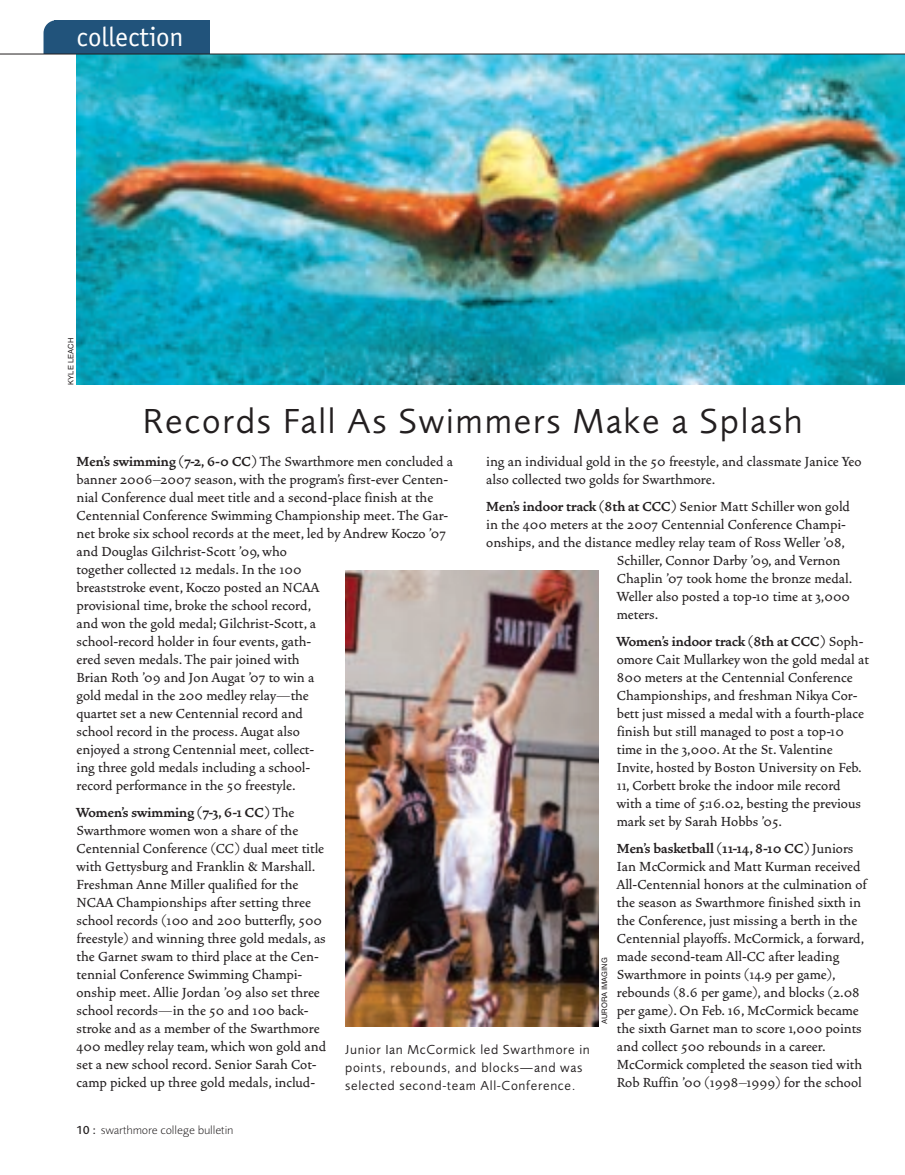
<style>
.page{position:relative;width:905px;height:1175px;background:#fff}
.page>*{position:absolute;margin:0;border:0;box-sizing:border-box;transform-origin:0 0}
.t1{font:36px "Foundry Sans";letter-spacing:.05em;color:#231f20}
.t2{font:27px "Officina Sans";color:#fff}
.t3{font:500 16.5px/18px "Vendetta";color:#231f20}
.t4{font:700 16.5px "Vendetta";color:#231f20}
.t5{font:13.5px/18px "Foundry Sans";letter-spacing:.05em;color:#231f20}
.t6{font:300 12px "Foundry Sans";color:#231f20}
.t7{font:7.5px "Helvetica";color:#231f20}
.s1{font-weight:700}
.s2{font-weight:500}
</style>
<div class="page">
<div style="left:44px;top:20px;width:25px;height:81px;background:#21537b;border-radius:13px"></div>
<div style="left:54px;top:20px;width:155px;height:42px;background:#21537b"></div>
<div style="left:0;top:54px;width:235px;height:76px;background:#fff"></div>
<img style="left:76px;top:55px;width:828px;height:330px">
<img style="left:345px;top:570px;width:253px;height:456px">
<hr style="left:0;top:54px;width:904px;height:1px;background:#231f20">
<h2 class="t2" style="left:77px;top:21px;width:108px">collection</h2>
<p class="t7" style="left:64px;top:384px;width:48px;rotate:-90deg">KYLE LEACH</p>
<h1 class="t1" style="left:143px;top:399px;width:661px">Records Fall As Swimmers Make a Splash</h1>
<p class="t3" style="left:76px;top:452px;width:378px"><span class="s1">Men’s swimming (7-2, 6-0 CC)</span> The Swarthmore men concluded a banner 2006–2007 season, with the program’s first-ever Centen&shy;nial Conference dual meet title and a second-place finish at the Centennial Conference Swimming Championship meet. The Gar&shy;net broke six school records at the meet, led by Andrew Koczo ’07 and Douglas Gilchrist-Scott ’09, who<br>together collected 12 medals. In the 100<br>breaststroke event, Koczo posted an NCAA<br>provisional time, broke the school record,<br>and won the gold medal; Gilchrist-Scott, a<br>school-record holder in four events, gath-<br>ered seven medals. The pair joined with<br>Brian Roth ’09 and Jon Augat ’07 to win a<br>gold medal in the 200 medley relay—the<br>quartet set a new Centennial record and<br>school record in the process. Augat also<br>enjoyed a strong Centennial meet, collect-<br>ing three gold medals including a school-<br>record performance in the 50 freestyle.</p>
<p class="t3" style="left:76px;top:803px;width:251px"><span class="s1">Women’s swimming (7-3, 6-1 CC)</span> The Swarthmore women won a share of the Centennial Conference (CC) dual meet title with Gettysburg and Franklin &amp; Marshall.<br>Freshman Anne Miller qualified for the NCAA Championships after setting three school records (100 and 200 butterfly, 500 freestyle) and winning three gold medals, as the Garnet swam to third place at the Cen&shy;tennial Conference Swimming Champi&shy;onship meet. Allie Jordan ’09 also set three school records—in the 50 and 100 back&shy;stroke and as a member of the Swarthmore 400 medley relay team, which won gold and set a new school record. Senior Sarah Cot&shy;camp picked up three gold medals, includ-</p>
<p class="t3" style="left:486px;top:452px;width:377px">ing an individual gold in the 50 freestyle, and classmate Janice Yeo also collected two golds for Swarthmore.</p>
<p class="t4" style="left:486px;top:498px;width:365px">Men’s indoor track (8th at CCC) <span class="s2">Senior Matt Schiller won gold</span></p>
<p class="t3" style="left:486px;top:515px;width:361px">in the 400 meters at the 2007 Centennial Conference Champi-</p>
<p class="t3" style="left:486px;top:533px;width:360px">onships, and the distance medley relay team of Ross Weller ’08,</p>
<p class="t3" style="left:616px;top:551px;width:225px">Schiller, Connor Darby ’09, and Vernon</p>
<p class="t3" style="left:616px;top:569px;width:237px">Chaplin ’07 took home the bronze medal.</p>
<p class="t3" style="left:616px;top:587px;width:235px">Weller also posted a top-10 time at 3,000</p>
<p class="t3" style="left:616px;top:605px;width:43px">meters.</p>
<p class="t3" style="left:616px;top:632px;width:253px"><span class="s1">Women’s indoor track (8th at CCC)</span> Soph&shy;omore Cait Mullarkey won the gold medal at 800 meters at the Centennial Conference Championships, and freshman Nikya Cor&shy;bett just missed a medal with a fourth-place finish but still managed to post a top-10 time in the 3,000. At the St. Valentine Invite, hosted by Boston University on Feb.<br>11, Corbett broke the indoor mile record with a time of 5:16.02, besting the previous mark set by Sarah Hobbs ’05.</p>
<p class="t3" style="left:616px;top:839px;width:251px"><span class="s1">Men’s basketball (11-14, 8-10 CC)</span> Juniors Ian McCormick and Matt Kurman received All-Centennial honors at the culmination of the season as Swarthmore finished sixth in the Conference, just missing a berth in the Centennial playoffs. McCormick, a forward, made second-team All-CC after leading Swarthmore in points (14.9 per game), rebounds (8.6 per game), and blocks (2.08 per game). On Feb. 16, McCormick became the sixth Garnet man to score 1,000 points and collect 500 rebounds in a career.<br>McCormick completed the season tied with Rob Ruffin ’00 (1998–1999) for the school</p>
<p class="t7" style="left:598px;top:1024px;width:68px;rotate:-90deg">AURORA IMAGING</p>
<p class="t5" style="left:345px;top:1040px;width:246px">Junior Ian McCormick led Swarthmore in points, rebounds, and blocks—and was selected second-team All-Conference.</p>
<p class="t6" style="left:77px;top:1122px;width:158px"><span class="s2">10 :</span> swarthmore college bulletin</p>
</div>
